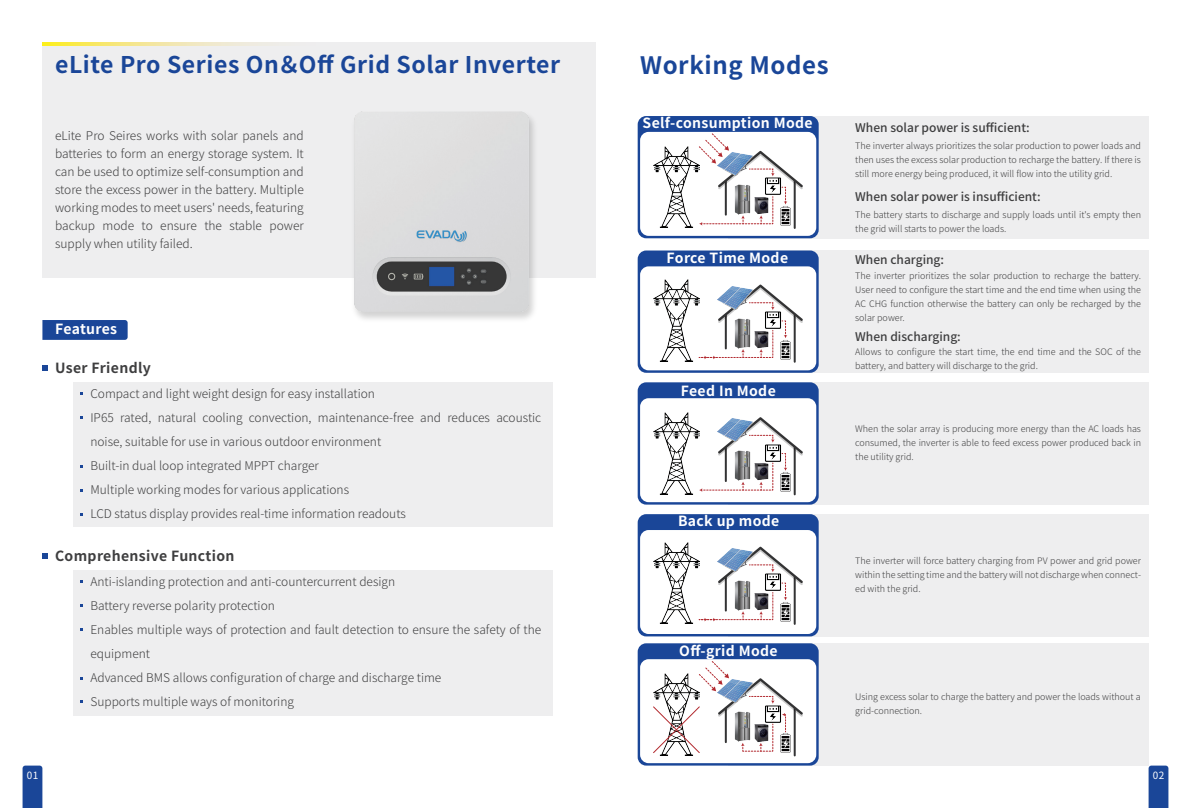
<style>
.page{position:relative;width:1191px;height:808px;background:#fff}
.page>*{position:absolute;margin:0;border:0;box-sizing:border-box;transform-origin:0 0}
.t1{font:700 24px "Source Han Sans CN";letter-spacing:.025em;color:#1a4698}
.t2{font:700 23px "Source Han Sans CN";letter-spacing:.025em;color:#1a4698}
.t3{font:700 14px "Source Han Sans CN";letter-spacing:.025em;color:#fff}
.t4{font:700 14px "Source Han Sans CN";letter-spacing:.025em;color:#3e3e3f}
.t5{font:300 12px/24px "Source Han Sans CN";color:#3e3e3f}
.t6{font:500 12px "Source Han Sans CN";color:#3e3e3f}
.t7{font:10px "Source Han Sans CN";color:#fff}
.t8{font:300 9px/14px "Source Han Sans CN";color:#3e3e3f;text-align:justify}
</style>
<div class="page">
<svg style="left:23px;top:765px;width:19px;height:43px"></svg>
<div style="left:42px;top:42px;width:553px;height:236px;background:#eeeeef"></div>
<div style="left:74px;top:382px;width:479px;height:144px;background:#eeeeef"></div>
<svg style="left:42px;top:320px;width:86px;height:20px;background:#1e4999"></svg>
<svg style="left:42px;top:365px;width:6px;height:6px"></svg>
<div style="left:74px;top:570px;width:479px;height:146px;background:#eeeeef"></div>
<svg style="left:42px;top:553px;width:6px;height:6px"></svg>
<div style="left:728px;top:116px;width:420px;height:122px;background:#eeeeef"></div>
<div style="left:637px;top:116px;width:181px;height:122px;background:#1a4698;border-radius:9px"></div>
<div style="left:728px;top:250px;width:420px;height:123px;background:#eeeeef"></div>
<div style="left:637px;top:250px;width:181px;height:123px;background:#1a4698;border-radius:9px"></div>
<div style="left:728px;top:382px;width:420px;height:123px;background:#eeeeef"></div>
<div style="left:637px;top:382px;width:181px;height:123px;background:#1a4698;border-radius:9px"></div>
<div style="left:728px;top:514px;width:420px;height:122px;background:#eeeeef"></div>
<div style="left:637px;top:514px;width:181px;height:122px;background:#1a4698;border-radius:9px"></div>
<div style="left:728px;top:643px;width:420px;height:122px;background:#eeeeef"></div>
<div style="left:637px;top:643px;width:181px;height:122px;background:#1a4698;border-radius:9px"></div>
<div style="left:640px;top:132px;width:176px;height:104px;background:#fff;border-radius:9px"></div>
<div style="left:640px;top:266px;width:176px;height:104px;background:#fff;border-radius:9px"></div>
<div style="left:640px;top:398px;width:176px;height:104px;background:#fff;border-radius:9px"></div>
<div style="left:640px;top:530px;width:176px;height:104px;background:#fff;border-radius:9px"></div>
<div style="left:640px;top:659px;width:176px;height:104px;background:#fff;border-radius:9px"></div>
<img style="left:653px;top:146px;width:45px;height:82px">
<img style="left:653px;top:412px;width:46px;height:82px">
<svg style="left:699px;top:417px;width:104px;height:75px"></svg>
<img style="left:780px;top:359px;width:16px;height:4px">
<img style="left:653px;top:280px;width:46px;height:82px">
<svg style="left:699px;top:284px;width:104px;height:75px"></svg>
<img style="left:780px;top:621px;width:16px;height:4px">
<img style="left:653px;top:542px;width:46px;height:82px">
<svg style="left:699px;top:547px;width:104px;height:74px"></svg>
<svg style="left:698px;top:133px;width:105px;height:93px"></svg>
<svg style="left:653px;top:661px;width:150px;height:93px"></svg>
<svg style="left:1148px;top:765px;width:20px;height:43px"></svg>
<svg style="left:42px;top:42px;width:226px;height:3px"></svg>
<img style="left:354px;top:111px;width:175px;height:200px">
<h2 class="t2" style="left:55px;top:52px;width:507px">eLite Pro Series On＆Off Grid Solar Inverter</h2>
<h1 class="t1" style="left:640px;top:52px;width:190px">Working Modes</h1>
<h3 class="t3" style="left:642px;top:115px;width:171px">Self-consumption Mode</h3>
<h3 class="t6" style="left:855px;top:121px;width:176px">When solar power is sufficient:</h3>
<p class="t5" style="left:55px;top:127px;width:250px;line-height:18px;text-align:justify">eLite Pro Seires works with solar panels and batteries to form an energy storage system. It can be used to optimize self-consumption and store the excess power in the battery. Multiple working modes to meet users' needs, featuring backup mode to ensure the stable power supply when utility failed.</p>
<p class="t8" style="left:855px;top:139px;width:287px">The inverter always prioritizes the solar production to power loads and then uses the excess solar production to recharge the battery. If there is still more energy being produced, it will flow into the utility grid.</p>
<h3 class="t6" style="left:855px;top:190px;width:187px">When solar power is insufficient:</h3>
<p class="t8" style="left:855px;top:208px;width:287px">The battery starts to discharge and supply loads until it's empty then the grid will starts to power the loads.</p>
<h3 class="t3" style="left:666px;top:250px;width:123px">Force Time Mode</h3>
<h3 class="t6" style="left:855px;top:253px;width:90px">When charging:</h3>
<h3 class="t3" style="left:55px;top:321px;width:64px">Features</h3>
<h3 class="t4" style="left:55px;top:360px;width:97px">User Friendly</h3>
<p class="t5" style="left:90px;top:382px;width:452px">Compact and light weight design for easy installation<br>IP65 rated, natural cooling convection, maintenance-free and reduces acoustic noise, suitable for use in various outdoor environment<br>Built-in dual loop integrated MPPT charger<br>Multiple working modes for various applications<br>LCD status display provides real-time information readouts</p>
<h3 class="t4" style="left:55px;top:548px;width:181px">Comprehensive Function</h3>
<p class="t5" style="left:90px;top:570px;width:452px">Anti-islanding protection and anti-countercurrent design<br>Battery reverse polarity protection<br>Enables multiple ways of protection and fault detection to ensure the safety of the equipment<br>Advanced BMS allows configuration of charge and discharge time<br>Supports multiple ways of monitoring</p>
<h3 class="t3" style="left:681px;top:383px;width:96px">Feed In Mode</h3>
<h3 class="t3" style="left:678px;top:513px;width:103px">Back up mode</h3>
<h3 class="t3" style="left:679px;top:643px;width:100px">Off-grid Mode</h3>
<p class="t8" style="left:855px;top:269px;width:287px">The inverter prioritizes the solar production to recharge the battery.<br>User need to configure the start time and the end time when using the AC CHG function otherwise the battery can only be recharged by the solar power.</p>
<h3 class="t6" style="left:855px;top:329px;width:107px">When discharging:</h3>
<p class="t8" style="left:855px;top:345px;width:287px">Allows to configure the start time, the end time and the SOC of the battery, and battery will discharge to the grid.</p>
<p class="t8" style="left:855px;top:422px;width:287px">When the solar array is producing more energy than the AC loads has consumed, the inverter is able to feed excess power produced back in the utility grid.</p>
<p class="t8" style="left:855px;top:554px;width:287px">The inverter will force battery charging from PV power and grid power within the setting time and the battery will not discharge when connect&shy;ed with the grid.</p>
<p class="t8" style="left:855px;top:690px;width:287px">Using excess solar to charge the battery and power the loads without a grid-connection.</p>
<p class="t7" style="left:27px;top:770px;width:13px">01</p>
<p class="t7" style="left:1152px;top:770px;width:13px">02</p>
</div>
